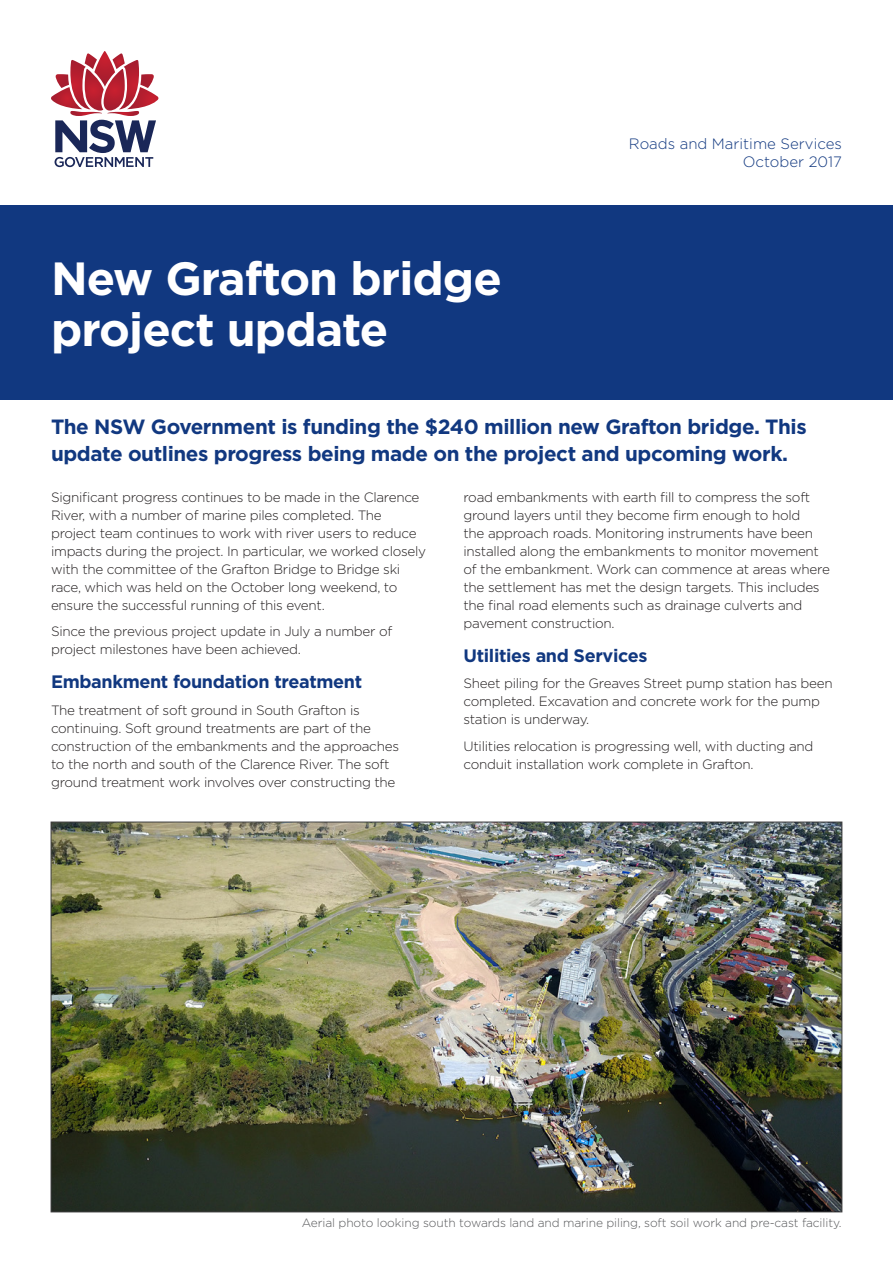
<style>
.page{position:relative;width:893px;height:1263px;background:#fff}
.page>*{position:absolute;margin:0;border:0;box-sizing:border-box;transform-origin:0 0}
.HEADER_1{font:700 46.5px/51px "Gotham";letter-spacing:-.02em;color:#fff}
.INTRO_TEXT{font:700 20.7px/27px "Gotham";letter-spacing:-.02em;color:#113880}
.SUB_HEAD_1{font:700 18px "Gotham";letter-spacing:-.02em;color:#113880}
.HEADER_2{font:300 15px "Gotham";color:#113880}
.BODY_1{font:300 13.5px/18px "Gotham";letter-spacing:-.02em;color:#231f20}
.CAPTIONS_GREY_RIGHT{font:300 12px "Gotham";letter-spacing:-.01em;color:#57585a}
</style>
<div class="page">
<svg style="left:51px;top:51px;width:107px;height:116px"></svg>
<div style="left:0;top:205px;width:893px;height:194px;background:#113880"></div>
<img style="left:53px;top:824px;width:787px;height:386px">
<p class="HEADER_1" style="left:51px;top:253px;width:452px">New Grafton bridge project update</p>
<p class="HEADER_2" style="left:629px;top:134px;width:214px">Roads and Maritime Services</p>
<p class="HEADER_2" style="left:743px;top:152px;width:101px">October 2017</p>
<p class="INTRO_TEXT" style="left:51px;top:413px;width:757px">The NSW Government is funding the $240 million new Grafton bridge. This update outlines progress being made on the project and upcoming work.</p>
<p class="BODY_1" style="left:51px;top:488px;width:377px">Significant progress continues to be made in the Clarence River, with a number of marine piles completed. The project team continues to work with river users to reduce impacts during the project. In particular, we worked closely with the committee of the Grafton Bridge to Bridge ski race, which was held on the October long weekend, to ensure the successful running of this event.</p>
<p class="BODY_1" style="left:51px;top:622px;width:343px">Since the previous project update in July a number of project milestones have been achieved.</p>
<p class="SUB_HEAD_1" style="left:51px;top:670px;width:313px">Embankment foundation treatment</p>
<p class="BODY_1" style="left:51px;top:701px;width:350px">The treatment of soft ground in South Grafton is continuing. Soft ground treatments are part of the construction of the embankments and the approaches to the north and south of the Clarence River. The soft ground treatment work involves over constructing the</p>
<p class="BODY_1" style="left:463px;top:488px;width:368px">road embankments with earth fill to compress the soft ground layers until they become firm enough to hold<br>the approach roads. Monitoring instruments have been installed along the embankments to monitor movement of the embankment. Work can commence at areas where the settlement has met the design targets. This includes the final road elements such as drainage culverts and pavement construction.</p>
<p class="SUB_HEAD_1" style="left:463px;top:643px;width:186px">Utilities and Services</p>
<p class="BODY_1" style="left:463px;top:674px;width:371px">Sheet piling for the Greaves Street pump station has been completed. Excavation and concrete work for the pump station is underway.</p>
<p class="BODY_1" style="left:463px;top:737px;width:351px">Utilities relocation is progressing well, with ducting and conduit installation work complete in Grafton.</p>
<p class="CAPTIONS_GREY_RIGHT" style="left:302px;top:1215px;width:541px">Aerial photo looking south towards land and marine piling, soft soil work and pre-cast facility.</p>
</div>
